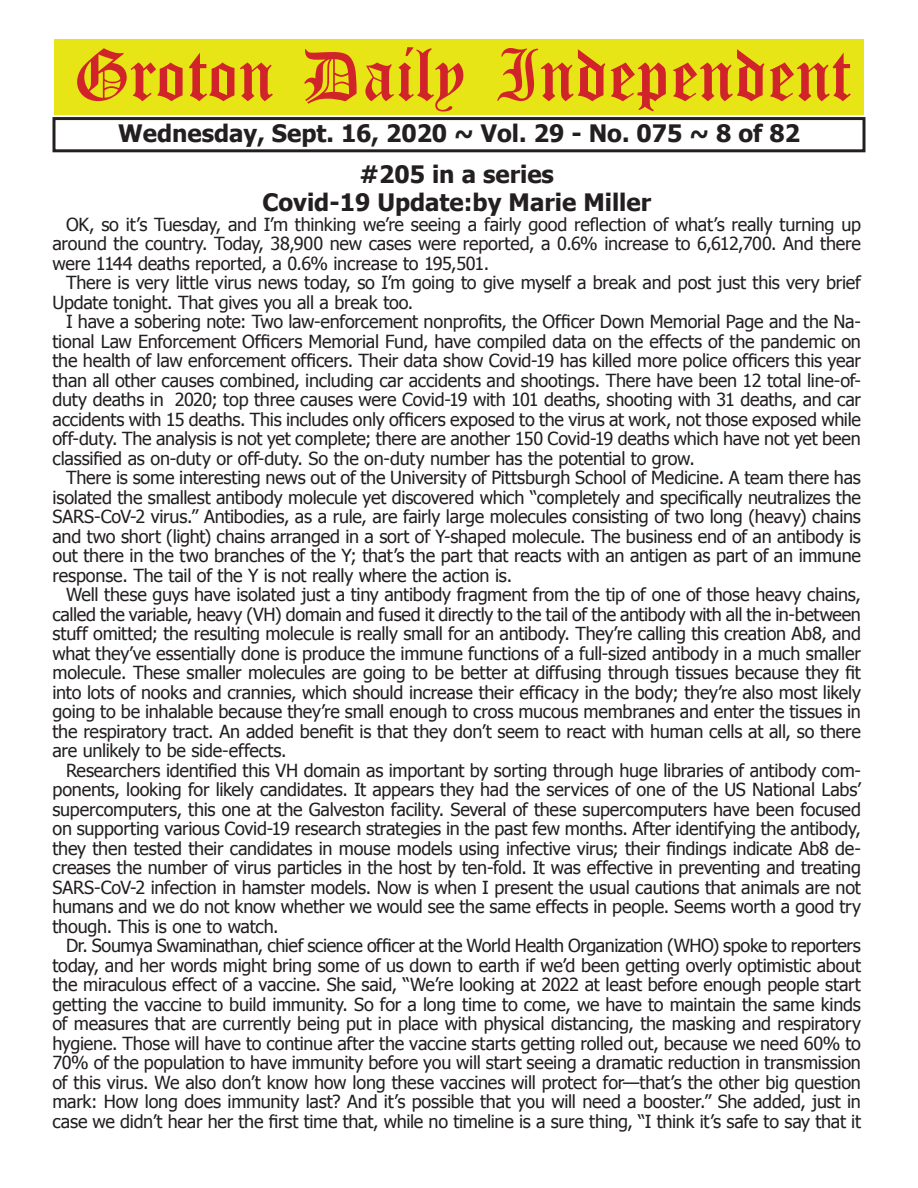
<style>
.page{position:relative;width:918px;height:1188px;background:#fff}
.page>*{position:absolute;margin:0;border:0;box-sizing:border-box;transform-origin:0 0}
.t1{font:54px "Old English Five";color:#d1232a}
.t2{font:700 24px/28.8px "Tahoma";color:#231f20;text-align:center}
.t3{font:18px/19.5px "Tahoma";letter-spacing:-.01em;color:#231f20;text-align:justify}
</style>
<div class="page">
<div style="left:52px;top:117px;width:814px;height:35px;border:3px solid #231f20"></div>
<div style="left:54px;top:40px;width:810px;height:75px;background:#e7e515"></div>
<h1 class="t1" style="left:73px;top:50px;width:779px">Groton Daily Independent</h1>
<h2 class="t2" style="left:118px;top:117px;width:683px">Wednesday, Sept. 16, 2020 ~ Vol. 29 - No. 075 ~ 8 of 82</h2>
<h2 class="t2" style="left:262px;top:158px;width:390px">#205 in a series<br>Covid-19 Update:by Marie Miller</h2>
<p class="t3" style="left:52px;top:214px;width:810px;text-indent:14px">OK, so it’s Tuesday, and I’m thinking we’re seeing a fairly good reflection of what’s really turning up around the country. Today, 38,900 new cases were reported, a 0.6% increase to 6,612,700. And there were 1144 deaths reported, a 0.6% increase to 195,501.</p>
<p class="t3" style="left:52px;top:272px;width:810px;text-indent:14px">There is very little virus news today, so I’m going to give myself a break and post just this very brief<br>Update tonight. That gives you all a break too.</p>
<p class="t3" style="left:52px;top:311px;width:810px;text-indent:14px">I have a sobering note: Two law-enforcement nonprofits, the Officer Down Memorial Page and the Na&shy;tional Law Enforcement Officers Memorial Fund, have compiled data on the effects of the pandemic on the health of law enforcement officers. Their data show Covid-19 has killed more police officers this year than all other causes combined, including car accidents and shootings. There have been 12 total line-of&shy;duty deaths in 2020; top three causes were Covid-19 with 101 deaths, shooting with 31 deaths, and car accidents with 15 deaths. This includes only officers exposed to the virus at work, not those exposed while off-duty. The analysis is not yet complete; there are another 150 Covid-19 deaths which have not yet been classified as on-duty or off-duty. So the on-duty number has the potential to grow.</p>
<p class="t3" style="left:52px;top:467px;width:810px;text-indent:14px">There is some interesting news out of the University of Pittsburgh School of Medicine. A team there has isolated the smallest antibody molecule yet discovered which “completely and specifically neutralizes the SARS-CoV-2 virus.” Antibodies, as a rule, are fairly large molecules consisting of two long (heavy) chains and two short (light) chains arranged in a sort of Y-shaped molecule. The business end of an antibody is out there in the two branches of the Y; that’s the part that reacts with an antigen as part of an immune response. The tail of the Y is not really where the action is.</p>
<p class="t3" style="left:52px;top:584px;width:810px;text-indent:14px">Well these guys have isolated just a tiny antibody fragment from the tip of one of those heavy chains, called the variable, heavy (VH) domain and fused it directly to the tail of the antibody with all the in-between stuff omitted; the resulting molecule is really small for an antibody. They’re calling this creation Ab8, and what they’ve essentially done is produce the immune functions of a full-sized antibody in a much smaller molecule. These smaller molecules are going to be better at diffusing through tissues because they fit into lots of nooks and crannies, which should increase their efficacy in the body; they’re also most likely going to be inhalable because they’re small enough to cross mucous membranes and enter the tissues in the respiratory tract. An added benefit is that they don’t seem to react with human cells at all, so there are unlikely to be side-effects.</p>
<p class="t3" style="left:52px;top:760px;width:810px;text-indent:14px">Researchers identified this VH domain as important by sorting through huge libraries of antibody com&shy;ponents, looking for likely candidates. It appears they had the services of one of the US National Labs’ supercomputers, this one at the Galveston facility. Several of these supercomputers have been focused on supporting various Covid-19 research strategies in the past few months. After identifying the antibody, they then tested their candidates in mouse models using infective virus; their findings indicate Ab8 de&shy;creases the number of virus particles in the host by ten-fold. It was effective in preventing and treating SARS-CoV-2 infection in hamster models. Now is when I present the usual cautions that animals are not humans and we do not know whether we would see the same effects in people. Seems worth a good try though. This is one to watch.</p>
<p class="t3" style="left:52px;top:935px;width:810px;text-indent:14px">Dr. Soumya Swaminathan, chief science officer at the World Health Organization (WHO) spoke to reporters today, and her words might bring some of us down to earth if we’d been getting overly optimistic about the miraculous effect of a vaccine. She said, “We’re looking at 2022 at least before enough people start getting the vaccine to build immunity. So for a long time to come, we have to maintain the same kinds of measures that are currently being put in place with physical distancing, the masking and respiratory hygiene. Those will have to continue after the vaccine starts getting rolled out, because we need 60% to 70% of the population to have immunity before you will start seeing a dramatic reduction in transmission of this virus. We also don’t know how long these vaccines will protect for—that’s the other big question mark: How long does immunity last? And it’s possible that you will need a booster.” She added, just in case we didn’t hear her the first time that, while no timeline is a sure thing, “I think it’s safe to say that it</p>
</div>
